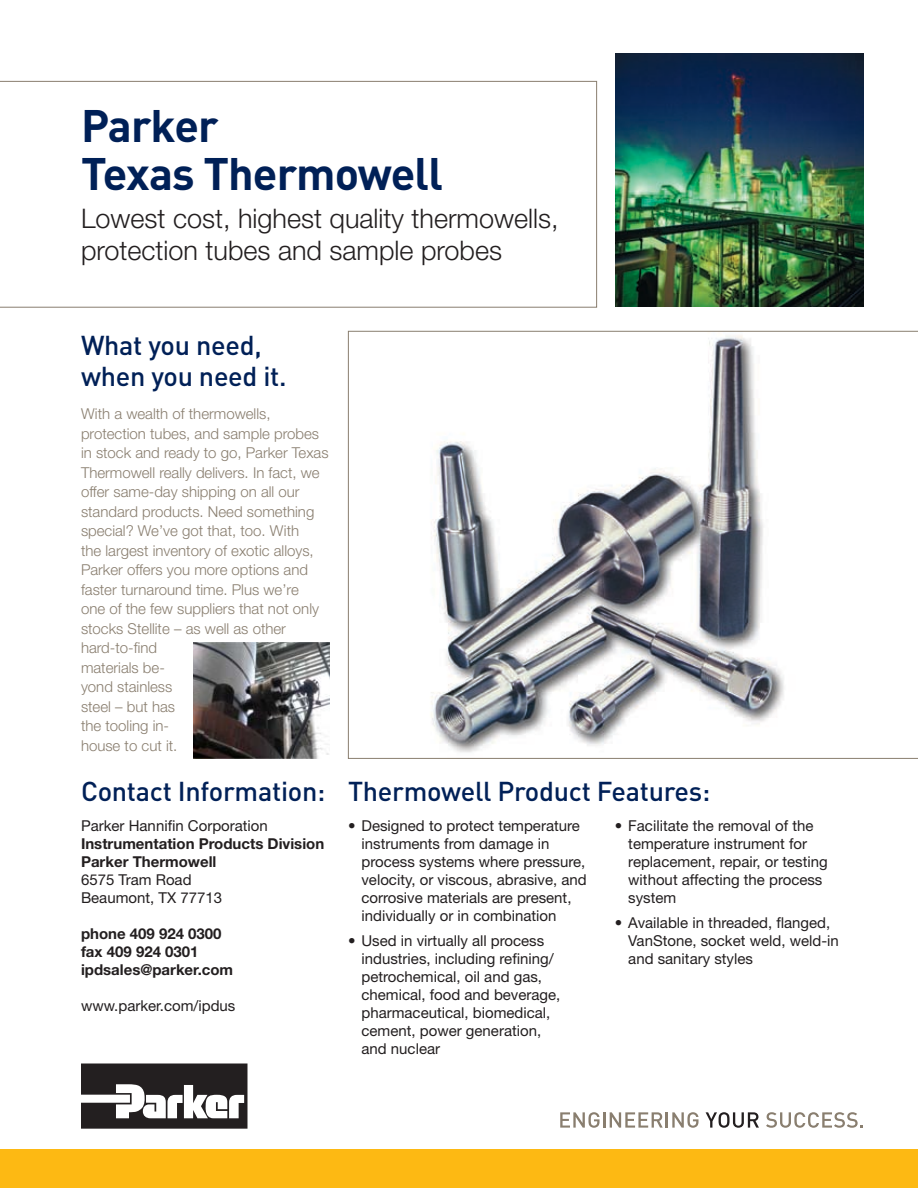
<style>
.page{position:relative;width:918px;height:1188px;background:#fff}
.page>*{position:absolute;margin:0;border:0;box-sizing:border-box;transform-origin:0 0}
.t1{font:700 45px/48px "DINOT";letter-spacing:-.02em;color:#002057}
.t2{font:500 27px/31.5px "DINOT";letter-spacing:-.01em;color:#002057}
.t3{font:300 27px/31.5px "Helvetica Neue LT Std";color:#231f20}
.t4{font:15px/18px "Helvetica Neue LT Std";color:#231f20}
.t5{font:300 15px/19.5px "Helvetica Neue LT Std";color:#897e6f}
.t6{font:700 15px/18px "Helvetica Neue LT Std";color:#231f20}
</style>
<div class="page">
<svg style="left:81px;top:1064px;width:166px;height:65px"></svg>
<div style="left:0;top:1150px;width:918px;height:38px;background:#fdb913"></div>
<svg style="left:560px;top:1112px;width:139px;height:16px"></svg>
<svg style="left:706px;top:1112px;width:53px;height:16px"></svg>
<svg style="left:766px;top:1112px;width:97px;height:16px"></svg>
<svg style="left:0;top:81px;width:597px;height:227px"></svg>
<img style="left:615px;top:54px;width:249px;height:252px">
<svg style="left:348px;top:331px;width:570px;height:428px"></svg>
<img style="left:193px;top:643px;width:137px;height:115px">
<h1 class="t1" style="left:81px;top:100px;width:363px">Parker<br>Texas Thermowell</h1>
<h2 class="t3" style="left:81px;top:202px;width:479px">Lowest cost, highest quality thermowells, protection tubes and sample probes</h2>
<h2 class="t2" style="left:81px;top:328px;width:207px">What you need, when you need it.</h2>
<p class="t5" style="left:81px;top:404px;width:249px">With a wealth of thermowells, protection tubes, and sample probes in stock and ready to go, Parker Texas<br>Thermowell really delivers. In fact, we offer same-day shipping on all our standard products. Need something special? We’ve got that, too. With<br>the largest inventory of exotic alloys,<br>Parker offers you more options and faster turnaround time. Plus we’re<br>one of the few suppliers that not only stocks Stellite – as well as other hard-to-find<br>materials be-<br>yond stainless<br>steel – but has<br>the tooling in-<br>house to cut it.</p>
<h2 class="t2" style="left:81px;top:775px;width:246px">Contact Information:</h2>
<p class="t4" style="left:81px;top:817px;width:188px">Parker Hannifin Corporation</p>
<p class="t6" style="left:81px;top:835px;width:245px">Instrumentation Products Division<br>Parker Thermowell</p>
<p class="t4" style="left:81px;top:871px;width:143px">6575 Tram Road<br>Beaumont, TX 77713</p>
<p class="t6" style="left:81px;top:925px;width:154px">phone 409 924 0300 fax 409 924 0301 ipdsales@parker.com</p>
<p class="t4" style="left:81px;top:997px;width:156px">www.parker.com/ipdus</p>
<h2 class="t2" style="left:348px;top:774px;width:364px">Thermowell Product Features:</h2>
<p class="t4" style="left:361px;top:817px;width:227px;text-indent:-13px">• Designed to protect temperature instruments from damage in process systems where pressure, velocity, or viscous, abrasive, and corrosive materials are present, individually or in combination</p>
<p class="t4" style="left:361px;top:932px;width:200px;text-indent:-13px">• Used in virtually all process industries, including refining/ petrochemical, oil and gas, chemical, food and beverage, pharmaceutical, biomedical, cement, power generation, and nuclear</p>
<p class="t4" style="left:628px;top:817px;width:201px;text-indent:-14px">• Facilitate the removal of the temperature instrument for replacement, repair, or testing without affecting the process system</p>
<p class="t4" style="left:628px;top:914px;width:212px;text-indent:-14px">• Available in threaded, flanged,<br>VanStone, socket weld, weld-in and sanitary styles</p>
</div>
